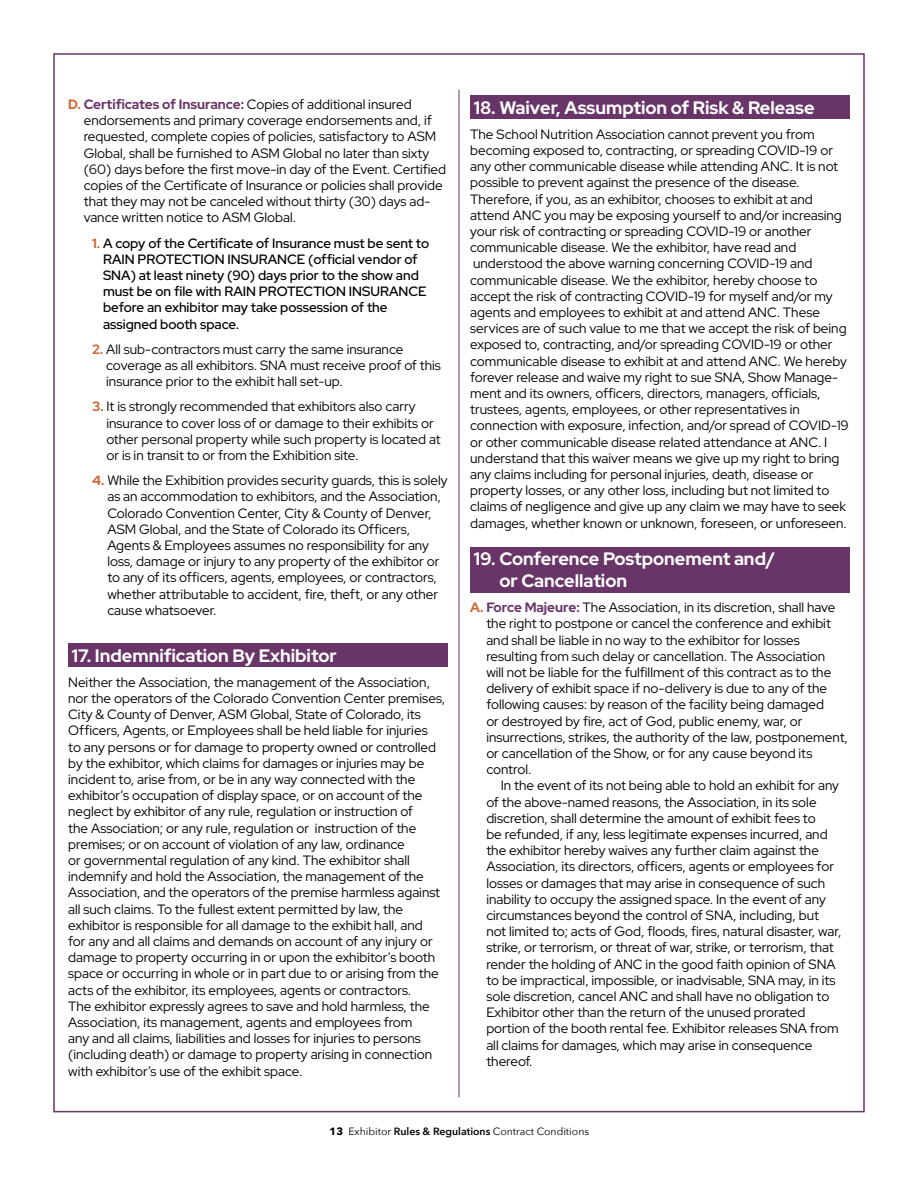
<style>
.page{position:relative;width:918px;height:1188px;background:#fff}
.page>*{position:absolute;margin:0;border:0;box-sizing:border-box;transform-origin:0 0}
.t1{font:700 18px/21.6px "Red Hat Display";color:#fff}
.t2{font:13.5px/16.2px "Red Hat Display";color:#000}
.t3{font:600 13.5px/16.2px "Red Hat Display";color:#000}
.t4{font:10.5px "Avenir Next";color:#000}
.s1{font-weight:700;color:#ce6632}
.s2{font-weight:700;color:#693468}
.s3{font-weight:700}
.s4{font-weight:600}
</style>
<div class="page">
<hr style="left:459px;top:90px;width:1px;height:1007px;background:#693468">
<div style="left:68px;top:643px;width:380px;height:24px;background:#693468"></div>
<div style="left:470px;top:95px;width:380px;height:24px;background:#693468"></div>
<div style="left:470px;top:547px;width:380px;height:45px;background:#693468"></div>
<p class="t2" style="left:84px;top:97px;width:364px;text-indent:-15px"><span class="s1">D.</span> <span class="s2">Certi昀椀cates of Insurance:</span> Copies of additional insured endorsements and primary coverage endorsements and, if requested, complete copies of policies, satisfactory to ASM Global, shall be furnished to ASM Global no later than sixty (60) days before the 昀椀rst move-in day of the Event. Certi昀椀ed copies of the Certi昀椀cate of Insurance or policies shall provide that they may not be canceled without thirty (30) days ad&shy;vance written notice to ASM Global.</p>
<p class="t3" style="left:103px;top:234px;width:328px;text-indent:-11px"><span class="s1">1.</span> A copy of the Certi昀椀cate of Insurance must be sent to RAIN PROTECTION INSURANCE (of昀椀cial vendor of SNA) at least ninety (90) days prior to the show and must be on 昀椀le with RAIN PROTECTION INSURANCE before an exhibitor may take possession of the assigned booth space.</p>
<p class="t2" style="left:106px;top:342px;width:336px;text-indent:-14px"><span class="s1">2.</span> All sub-contractors must carry the same insurance coverage as all exhibitors. SNA must receive proof of this insurance prior to the exhibit hall set-up.</p>
<p class="t2" style="left:106px;top:400px;width:336px;text-indent:-14px"><span class="s1">3.</span> It is strongly recommended that exhibitors also carry insurance to cover loss of or damage to their exhibits or other personal property while such property is located at or is in transit to or from the Exhibition site.</p>
<p class="t2" style="left:107px;top:474px;width:342px;text-indent:-15px"><span class="s1">4.</span> While the Exhibition provides security guards, this is solely as an accommodation to exhibitors, and the Association, Colorado Convention Center, City &amp; County of Denver, ASM Global, and the State of Colorado its Of昀椀cers, Agents &amp; Employees assumes no responsibility for any loss, damage or injury to any property of the exhibitor or to any of its of昀椀cers, agents, employees, or contractors, whether attributable to accident, 昀椀re, theft, or any other cause whatsoever.</p>
<h1 class="t1" style="left:72px;top:644px;width:267px">17. Indemni昀椀cation By Exhibitor</h1>
<p class="t2" style="left:68px;top:675px;width:379px">Neither the Association, the management of the Association, nor the operators of the Colorado Convention Center premises, City &amp; County of Denver, ASM Global, State of Colorado, its<br>Of昀椀cers, Agents, or Employees shall be held liable for injuries<br>to any persons or for damage to property owned or controlled by the exhibitor, which claims for damages or injuries may be incident to, arise from, or be in any way connected with the exhibitor’s occupation of display space, or on account of the neglect by exhibitor of any rule, regulation or instruction of<br>the Association; or any rule, regulation or instruction of the premises; or on account of violation of any law, ordinance<br>or governmental regulation of any kind. The exhibitor shall indemnify and hold the Association, the management of the Association, and the operators of the premise harmless against all such claims. To the fullest extent permitted by law, the exhibitor is responsible for all damage to the exhibit hall, and<br>for any and all claims and demands on account of any injury or damage to property occurring in or upon the exhibitor’s booth space or occurring in whole or in part due to or arising from the acts of the exhibitor, its employees, agents or contractors.<br>The exhibitor expressly agrees to save and hold harmless, the Association, its management, agents and employees from<br>any and all claims, liabilities and losses for injuries to persons (including death) or damage to property arising in connection with exhibitor’s use of the exhibit space.</p>
<h1 class="t1" style="left:474px;top:98px;width:342px">18. Waiver, Assumption of Risk &amp; Release</h1>
<p class="t2" style="left:470px;top:127px;width:380px">The School Nutrition Association cannot prevent you from becoming exposed to, contracting, or spreading COVID-19 or any other communicable disease while attending ANC. It is not possible to prevent against the presence of the disease.<br>Therefore, if you, as an exhibitor, chooses to exhibit at and attend ANC you may be exposing yourself to and/or increasing your risk of contracting or spreading COVID-19 or another communicable disease. We the exhibitor, have read and understood the above warning concerning COVID-19 and communicable disease. We the exhibitor, hereby choose to accept the risk of contracting COVID-19 for myself and/or my agents and employees to exhibit at and attend ANC. These services are of such value to me that we accept the risk of being exposed to, contracting, and/or spreading COVID-19 or other communicable disease to exhibit at and attend ANC. We hereby forever release and waive my right to sue SNA, Show Manage&shy;ment and its owners, of昀椀cers, directors, managers, of昀椀cials, trustees, agents, employees, or other representatives in connection with exposure, infection, and/or spread of COVID-19 or other communicable disease related attendance at ANC. I understand that this waiver means we give up my right to bring any claims including for personal injuries, death, disease or property losses, or any other loss, including but not limited to claims of negligence and give up any claim we may have to seek damages, whether known or unknown, foreseen, or unforeseen.</p>
<h1 class="t1" style="left:499px;top:550px;width:277px;text-indent:-26px">19. Conference Postponement and/ or Cancellation</h1>
<p class="t2" style="left:486px;top:600px;width:363px;text-indent:-16px"><span class="s1">A.</span> <span class="s2">Force Majeure:</span> The Association, in its discretion, shall have the right to postpone or cancel the conference and exhibit and shall be liable in no way to the exhibitor for losses resulting from such delay or cancellation. The Association<br>will not be liable for the ful昀椀llment of this contract as to the delivery of exhibit space if no-delivery is due to any of the following causes: by reason of the facility being damaged<br>or destroyed by 昀椀re, act of God, public enemy, war, or insurrections, strikes, the authority of the law, postponement, or cancellation of the Show, or for any cause beyond its control.</p>
<p class="t2" style="left:486px;top:779px;width:357px;text-indent:15px">In the event of its not being able to hold an exhibit for any of the above-named reasons, the Association, in its sole discretion, shall determine the amount of exhibit fees to<br>be refunded, if any, less legitimate expenses incurred, and the exhibitor hereby waives any further claim against the Association, its directors, of昀椀cers, agents or employees for losses or damages that may arise in consequence of such inability to occupy the assigned space. In the event of any circumstances beyond the control of SNA, including, but not limited to; acts of God, 昀氀oods, 昀椀res, natural disaster, war, strike, or terrorism, or threat of war, strike, or terrorism, that render the holding of ANC in the good faith opinion of SNA to be impractical, impossible, or inadvisable, SNA may, in its sole discretion, cancel ANC and shall have no obligation to Exhibitor other than the return of the unused prorated portion of the booth rental fee. Exhibitor releases SNA from all claims for damages, which may arise in consequence thereof.</p>
<p class="t4" style="left:330px;top:1127px;width:261px"><span class="s3">13</span> Exhibitor <span class="s4">Rules &amp; Regulations</span> Contract Conditions</p>
</div>
